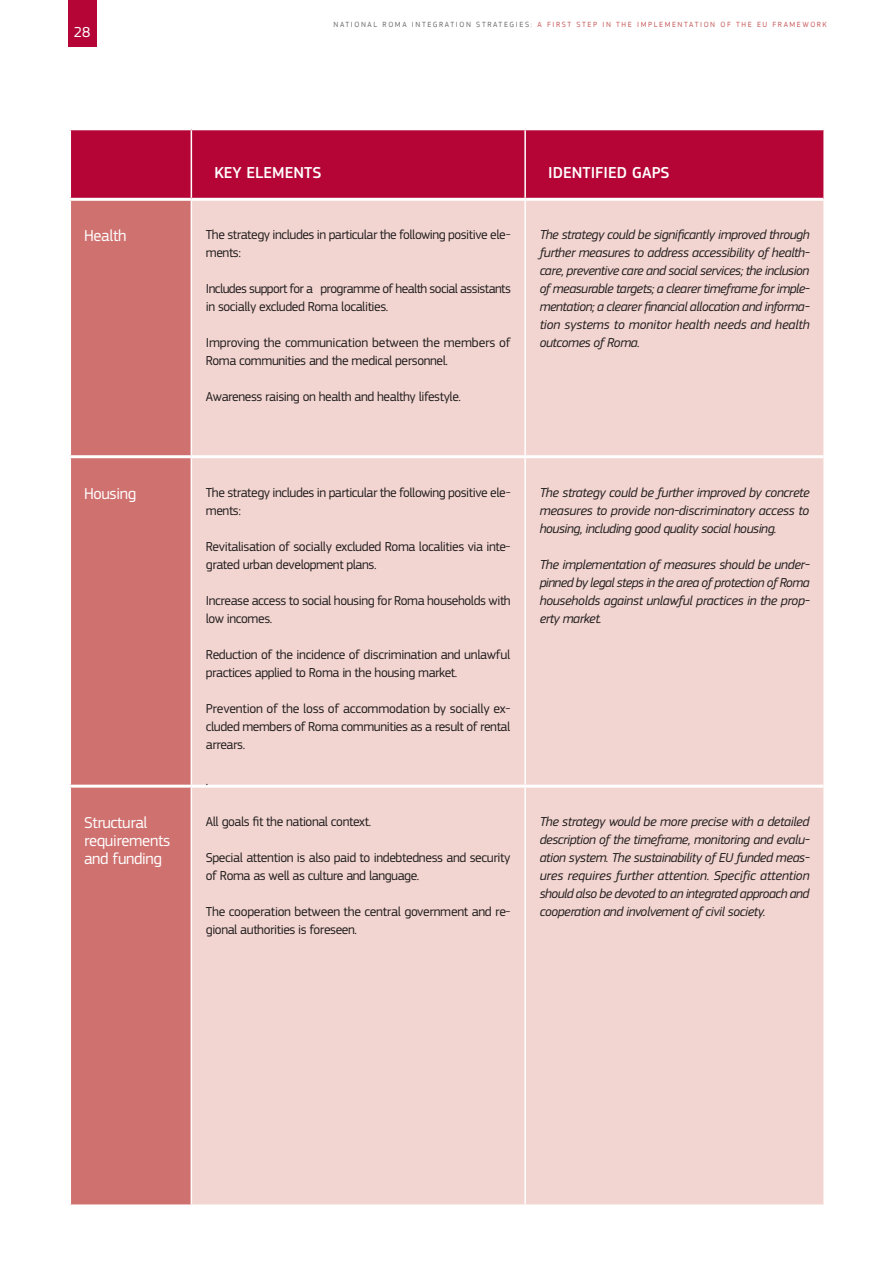
<style>
.page{position:relative;width:893px;height:1263px;background:#fff}
.page>*{position:absolute;margin:0;border:0;box-sizing:border-box;transform-origin:0 0}
.body_table{font:16.5px "EC Square Sans Pro";letter-spacing:-.02em;color:#fff}
.headings_table{font:500 16.5px "EC Square Sans Pro";color:#fff}
.t1{font:15px "EC Square Sans Pro";color:#fff}
.body_table_3{font:13.5px/18px "EC Square Sans Pro";letter-spacing:-.03em;color:#231f20}
.body_table_italic{font:italic 13.5px/18px "EC Square Sans Pro";letter-spacing:-.03em;color:#231f20;text-align:justify}
.t2{font:7.8px "PF Square Sans Pro";letter-spacing:.2em;color:#c85c5e}
.s1{color:#6c6d70}
</style>
<div class="page">
<div style="left:68px;top:0;width:28px;height:47px;background:#b50536"></div>
<div style="left:71px;top:130px;width:752px;height:68px;background:#b50536"></div>
<div style="left:71px;top:201px;width:120px;height:1003px;background:#cf716f"></div>
<div style="left:192px;top:201px;width:631px;height:1003px;background:#f2d5d0"></div>
<hr style="left:191px;top:130px;width:1px;height:68px;background:#fff">
<hr style="left:524px;top:130px;width:2px;height:68px;background:#fff">
<hr style="left:524px;top:201px;width:2px;height:254px;background:#fff">
<hr style="left:524px;top:458px;width:2px;height:327px;background:#fff">
<hr style="left:524px;top:788px;width:2px;height:416px;background:#fff">
<hr style="left:68px;top:455px;width:123px;height:3px;background:#fff">
<hr style="left:191px;top:455px;width:334px;height:3px;background:#fff">
<hr style="left:525px;top:455px;width:298px;height:3px;background:#fff">
<hr style="left:68px;top:785px;width:123px;height:3px;background:#fff">
<hr style="left:191px;top:785px;width:334px;height:3px;background:#fff">
<hr style="left:525px;top:785px;width:298px;height:3px;background:#fff">
<p class="t1" style="left:74px;top:23px;width:18px">28</p>
<p class="t2" style="left:333px;top:20px;width:495px"><span class="s1">NATIONAL ROMA INTEGRATION STRATEGIES:</span> A FIRST STEP IN THE IMPLEMENTATION OF THE EU FRAMEWORK</p>
<p class="headings_table" style="left:214px;top:163px;width:109px">KEY ELEMENTS</p>
<p class="headings_table" style="left:548px;top:163px;width:123px">IDENTIFIED GAPS</p>
<p class="body_table" style="left:84px;top:226px;width:44px">Health</p>
<p class="body_table_3" style="left:206px;top:226px;width:306px">The strategy includes in particular the following positive ele&shy;ments:</p>
<p class="body_table_3" style="left:206px;top:280px;width:306px">Includes support for a programme of health social assistants in socially excluded Roma localities.</p>
<p class="body_table_3" style="left:206px;top:334px;width:306px">Improving the communication between the members of<br>Roma communities and the medical personnel.</p>
<p class="body_table_3" style="left:206px;top:388px;width:255px">Awareness raising on health and healthy lifestyle.</p>
<p class="body_table_italic" style="left:540px;top:226px;width:272px">The strategy could be significantly improved through further measures to address accessibility of health&shy;care, preventive care and social services; the inclusion of measurable targets; a clearer timeframe for imple&shy;mentation; a clearer financial allocation and informa&shy;tion systems to monitor health needs and health outcomes of Roma.</p>
<p class="body_table" style="left:84px;top:484px;width:54px">Housing</p>
<p class="body_table_3" style="left:206px;top:483px;width:306px">The strategy includes in particular the following positive ele&shy;ments:</p>
<p class="body_table_3" style="left:206px;top:537px;width:306px">Revitalisation of socially excluded Roma localities via inte&shy;grated urban development plans.</p>
<p class="body_table_3" style="left:206px;top:591px;width:306px">Increase access to social housing for Roma households with low incomes.</p>
<p class="body_table_3" style="left:206px;top:645px;width:306px">Reduction of the incidence of discrimination and unlawful practices applied to Roma in the housing market.</p>
<p class="body_table_3" style="left:206px;top:699px;width:306px;text-align:justify">Prevention of the loss of accommodation by socially ex&shy;cluded members of Roma communities as a result of rental arrears.</p>
<p class="body_table_3" style="left:206px;top:771px;width:3px">.</p>
<p class="body_table" style="left:84px;top:813px;width:65px">Structural</p>
<p class="body_table" style="left:84px;top:831px;width:88px">requirements</p>
<p class="body_table" style="left:84px;top:849px;width:79px">and funding</p>
<p class="body_table_3" style="left:206px;top:813px;width:166px">All goals fit the national context.</p>
<p class="body_table_3" style="left:206px;top:849px;width:306px">Special attention is also paid to indebtedness and security of Roma as well as culture and language.</p>
<p class="body_table_3" style="left:206px;top:903px;width:306px">The cooperation between the central government and re&shy;gional authorities is foreseen.</p>
<p class="body_table_italic" style="left:540px;top:483px;width:272px">The strategy could be further improved by concrete measures to provide non-discriminatory access to housing, including good quality social housing.</p>
<p class="body_table_italic" style="left:540px;top:555px;width:272px">The implementation of measures should be under&shy;pinned by legal steps in the area of protection of Roma households against unlawful practices in the prop&shy;erty market.</p>
<p class="body_table_italic" style="left:540px;top:813px;width:272px">The strategy would be more precise with a detailed description of the timeframe, monitoring and evalu&shy;ation system. The sustainability of EU funded meas&shy;ures requires further attention. Specific attention should also be devoted to an integrated approach and cooperation and involvement of civil society.</p>
</div>
